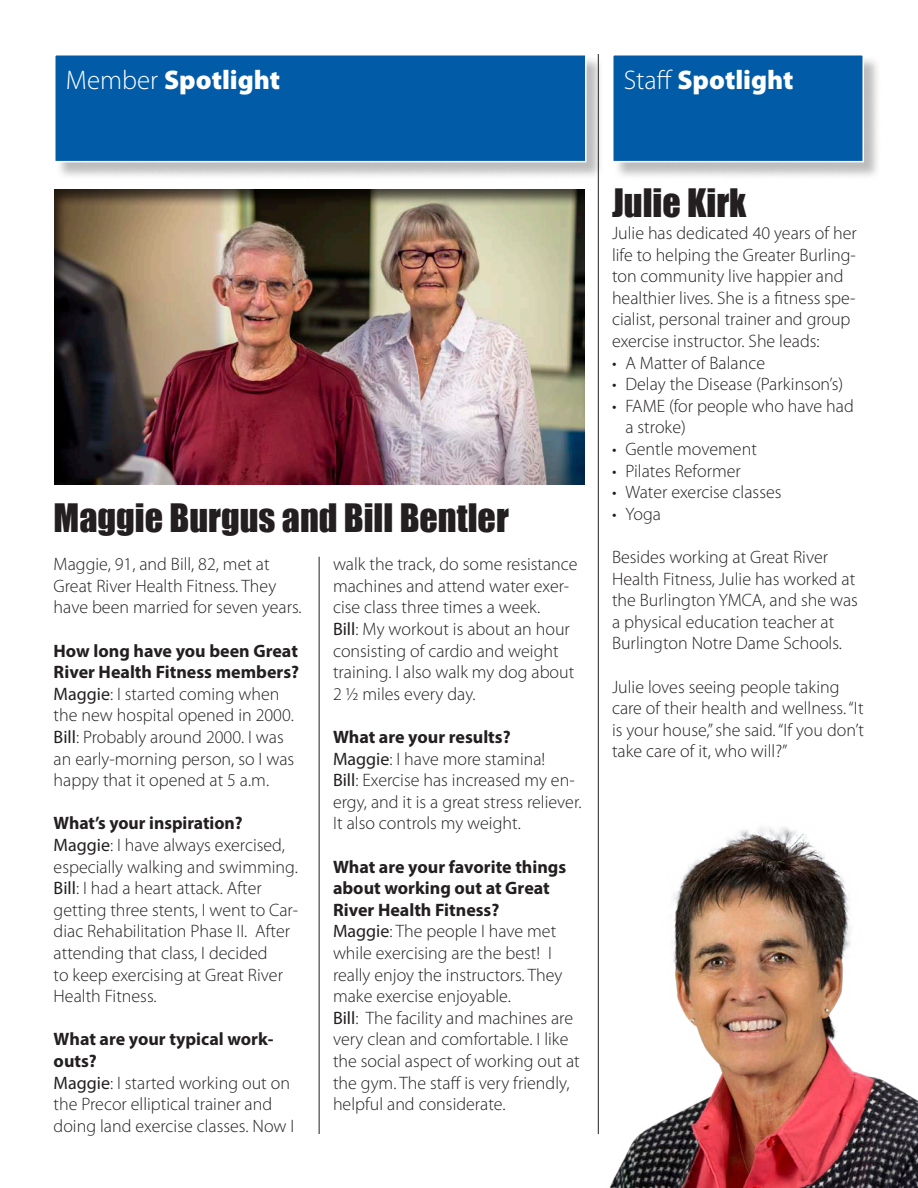
<style>
.page{position:relative;width:918px;height:1188px;background:#fff}
.page>*{position:absolute;margin:0;border:0;box-sizing:border-box;transform-origin:0 0}
.Head{font:36px "Impact";color:#231f20}
.t1{font:900 27px "Myriad Pro";color:#fff}
.body{font:300 18px/21.6px "Myriad Pro";color:#231f20}
.BODY_BOLD{font:700 18px/21.6px "Myriad Pro";color:#231f20}
.bullet{font:300 18px/21.6px "Myriad Pro";color:#231f20}
.s1{font-weight:300}
.s2{font-weight:400}
</style>
<div class="page">
<div style="left:613px;top:55px;width:269px;height:125px;background:#231f20;opacity:.3"></div>
<div style="left:612px;top:54px;width:252px;height:108px;background:#015ba7;border:2px solid #fff"></div>
<hr style="left:598px;top:54px;width:1px;height:1080px;background:#231f20">
<div style="left:55px;top:55px;width:549px;height:125px;background:#231f20;opacity:.3"></div>
<div style="left:54px;top:54px;width:532px;height:108px;background:#015ba7;border:2px solid #fff"></div>
<div style="left:52px;top:189px;width:534px;height:297px;background:#231f20;opacity:.75"></div>
<hr style="left:319px;top:557px;width:1px;height:577px;background:#231f20">
<img style="left:598px;top:768px;width:320px;height:420px">
<p class="t1" style="left:66px;top:61px;width:216px"><span class="s1">Member</span> Spotlight</p>
<p class="t1" style="left:624px;top:61px;width:171px"><span class="s1">Staff</span> Spotlight</p>
<p class="Head" style="left:54px;top:490px;width:457px">Maggie Burgus and Bill Bentler</p>
<p class="body" style="left:54px;top:553px;width:250px">Maggie, 91, and Bill, 82, met at<br>Great River Health Fitness. They have been married for seven years.</p>
<p class="BODY_BOLD" style="left:54px;top:639px;width:247px">How long have you been Great<br>River Health Fitness members?</p>
<p class="body" style="left:54px;top:683px;width:242px"><span class="s2">Maggie</span>: I started coming when the new hospital opened in 2000.</p>
<p class="body" style="left:54px;top:726px;width:242px"><span class="s2">Bill</span>: Probably around 2000. I was an early-morning person, so I was happy that it opened at 5 a.m.</p>
<p class="BODY_BOLD" style="left:54px;top:812px;width:191px">What’s your inspiration?</p>
<p class="body" style="left:54px;top:834px;width:246px"><span class="s2">Maggie</span>: I have always exercised, especially walking and swimming.</p>
<p class="body" style="left:54px;top:877px;width:246px"><span class="s2">Bill</span>: I had a heart attack. After getting three stents, I went to Car&shy;diac Rehabilitation Phase II. After attending that class, I decided<br>to keep exercising at Great River<br>Health Fitness.</p>
<p class="BODY_BOLD" style="left:54px;top:1028px;width:221px">What are your typical work&shy;outs?</p>
<p class="body" style="left:54px;top:1072px;width:242px"><span class="s2">Maggie</span>: I started working out on the Precor elliptical trainer and doing land exercise classes. Now I</p>
<p class="body" style="left:333px;top:553px;width:246px">walk the track, do some resistance machines and attend water exer&shy;cise class three times a week.</p>
<p class="body" style="left:333px;top:618px;width:243px"><span class="s2">Bill</span>: My workout is about an hour consisting of cardio and weight training. I also walk my dog about<br>2 ½ miles every day.</p>
<p class="BODY_BOLD" style="left:333px;top:726px;width:179px">What are your results?</p>
<p class="body" style="left:333px;top:748px;width:214px"><span class="s2">Maggie</span>: I have more stamina!</p>
<p class="body" style="left:333px;top:769px;width:250px"><span class="s2">Bill</span>: Exercise has increased my en&shy;ergy, and it is a great stress reliever.<br>It also controls my weight.</p>
<p class="BODY_BOLD" style="left:333px;top:855px;width:235px">What are your favorite things about working out at Great<br>River Health Fitness?</p>
<p class="body" style="left:333px;top:920px;width:231px"><span class="s2">Maggie</span>: The people I have met while exercising are the best! I really enjoy the instructors. They make exercise enjoyable.</p>
<p class="body" style="left:333px;top:1007px;width:248px"><span class="s2">Bill</span>: The facility and machines are very clean and comfortable. I like the social aspect of working out at the gym. The staff is very friendly, helpful and considerate.</p>
<p class="Head" style="left:612px;top:175px;width:136px">Julie Kirk</p>
<p class="body" style="left:612px;top:222px;width:246px">Julie has dedicated 40 years of her life to helping the Greater Burling&shy;ton community live happier and healthier lives. She is a fitness spe&shy;cialist, personal trainer and group exercise instructor. She leads:</p>
<p class="bullet" style="left:612px;top:352px;width:155px">• A Matter of Balance</p>
<p class="bullet" style="left:612px;top:373px;width:233px">• Delay the Disease (Parkinson’s)</p>
<p class="bullet" style="left:626px;top:395px;width:230px;text-indent:-14px">• FAME (for people who have had a stroke)</p>
<p class="bullet" style="left:612px;top:438px;width:146px">• Gentle movement</p>
<p class="bullet" style="left:612px;top:460px;width:130px">• Pilates Reformer</p>
<p class="bullet" style="left:612px;top:481px;width:171px">• Water exercise classes</p>
<p class="bullet" style="left:612px;top:503px;width:51px">• Yoga</p>
<p class="body" style="left:612px;top:546px;width:248px">Besides working at Great River<br>Health Fitness, Julie has worked at the Burlington YMCA, and she was a physical education teacher at<br>Burlington Notre Dame Schools.</p>
<p class="body" style="left:612px;top:676px;width:253px">Julie loves seeing people taking care of their health and wellness. “It is your house,” she said. “If you don’t take care of it, who will?”</p>
</div>
